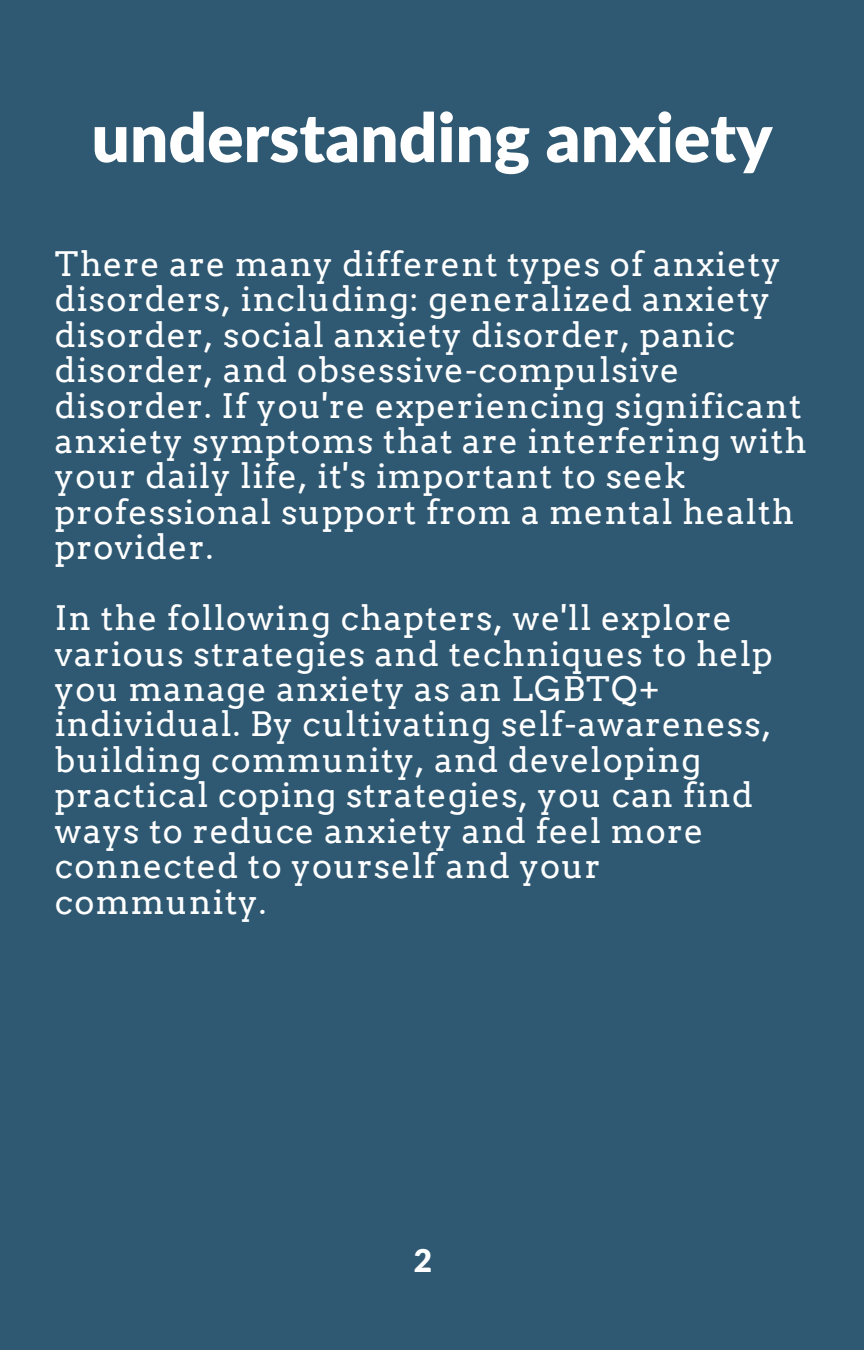
<style>
.page{position:relative;width:864px;height:1350px;background:#2f5972}
.page>*{position:absolute;margin:0;border:0;box-sizing:border-box;transform-origin:0 0}
.t1{font:900 67.5px "Lato Latin";color:#fff}
.t2{font:33.75px/35.6px "Arvo";letter-spacing:.035em;color:#fff}
.t3{font:900 31.5px "Lato Latin";color:#fff}
</style>
<div class="page">
<p class="t1" style="left:91px;top:108px;width:683px">understanding anxiety</p>
<p class="t2" style="left:55px;top:246px;width:753px">There are many different types of anxiety disorders, including: generalized anxiety disorder, social anxiety disorder, panic disorder, and obsessive-compulsive disorder. If you're experiencing significant anxiety symptoms that are interfering with your daily life, it's important to seek professional support from a mental health provider.</p>
<p class="t2" style="left:55px;top:600px;width:719px">In the following chapters, we'll explore various strategies and techniques to help you manage anxiety as an LGBTQ+ individual. By cultivating self-awareness, building community, and developing practical coping strategies, you can find ways to reduce anxiety and feel more connected to yourself and your community.</p>
<p class="t3" style="left:414px;top:1247px;width:20px">2</p>
</div>
